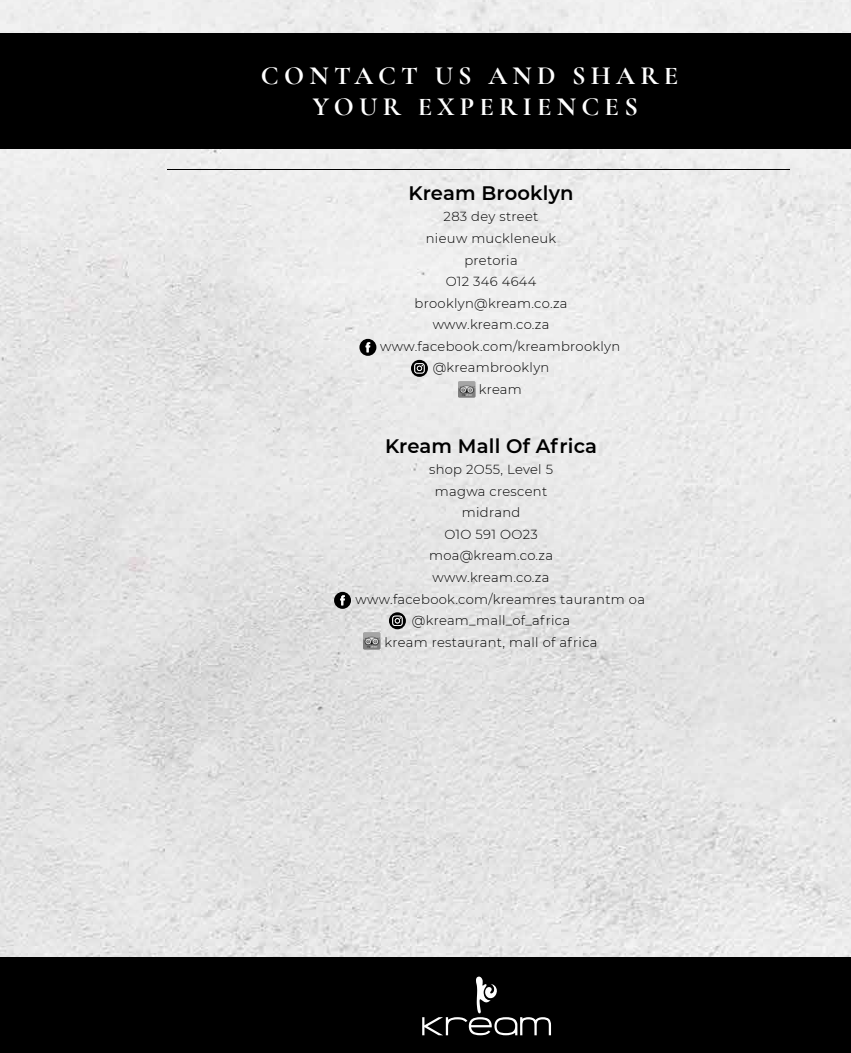
<style>
.page{position:relative;width:851px;height:1053px;background:#fff}
.page>*{position:absolute;margin:0;border:0;box-sizing:border-box;transform-origin:0 0}
.t1{font:700 26.25px/31.2px "Cormorant Garamond";letter-spacing:.2em;color:#fff;text-align:center}
.t2{font:600 19.5px "Montserrat";letter-spacing:.01em;color:#000}
.t3{font:300 13.12px "Montserrat";letter-spacing:.025em;color:#000}
</style>
<div class="page">
<img style="left:0;top:0;width:850px;height:956px">
<div style="left:0;top:33px;width:850px;height:116px;background:#000"></div>
<hr style="left:168px;top:169px;width:311px;height:1px;background:#000">
<hr style="left:479px;top:169px;width:310px;height:1px;background:#000">
<svg style="left:359px;top:339px;width:17px;height:17px"></svg>
<svg style="left:334px;top:592px;width:17px;height:17px"></svg>
<svg style="left:411px;top:360px;width:17px;height:17px"></svg>
<svg style="left:389px;top:612px;width:17px;height:17px"></svg>
<img style="left:458px;top:381px;width:17px;height:16px">
<img style="left:364px;top:632px;width:16px;height:17px">
<div style="left:0;top:956px;width:850px;height:96px;background:#000"></div>
<svg style="left:422px;top:976px;width:129px;height:59px"></svg>
<h1 class="t1" style="left:261px;top:63px;width:419px">CONTACT US AND SHARE<br>YOUR EXPERIENCES</h1>
<h2 class="t2" style="left:408px;top:182px;width:167px">Kream Brooklyn</h2>
<p class="t3" style="left:443px;top:210px;width:96px">283 dey street</p>
<p class="t3" style="left:426px;top:232px;width:132px">nieuw muckleneuk</p>
<p class="t3" style="left:464px;top:253px;width:55px">pretoria</p>
<p class="t3" style="left:445px;top:275px;width:92px">O12 346 4644</p>
<p class="t3" style="left:414px;top:296px;width:154px">brooklyn@kream.co.za</p>
<p class="t3" style="left:432px;top:318px;width:118px">www.kream.co.za</p>
<p class="t3" style="left:380px;top:340px;width:241px">www.facebook.com/kreambrooklyn</p>
<p class="t3" style="left:432px;top:361px;width:118px">@kreambrooklyn</p>
<p class="t3" style="left:478px;top:383px;width:45px">kream</p>
<h2 class="t2" style="left:385px;top:435px;width:213px">Kream Mall Of Africa</h2>
<p class="t3" style="left:429px;top:463px;width:125px">shop 2O55, Level 5</p>
<p class="t3" style="left:435px;top:484px;width:114px">magwa crescent</p>
<p class="t3" style="left:461px;top:506px;width:60px">midrand</p>
<p class="t3" style="left:444px;top:527px;width:95px">O1O 591 OO23</p>
<p class="t3" style="left:429px;top:549px;width:125px">moa@kream.co.za</p>
<p class="t3" style="left:432px;top:571px;width:118px">www.kream.co.za</p>
<p class="t3" style="left:355px;top:592px;width:291px">www.facebook.com/kreamres taurantm oa</p>
<p class="t3" style="left:412px;top:614px;width:160px">@kream_mall_of_africa</p>
<p class="t3" style="left:384px;top:635px;width:214px">kream restaurant, mall of africa</p>
</div>
